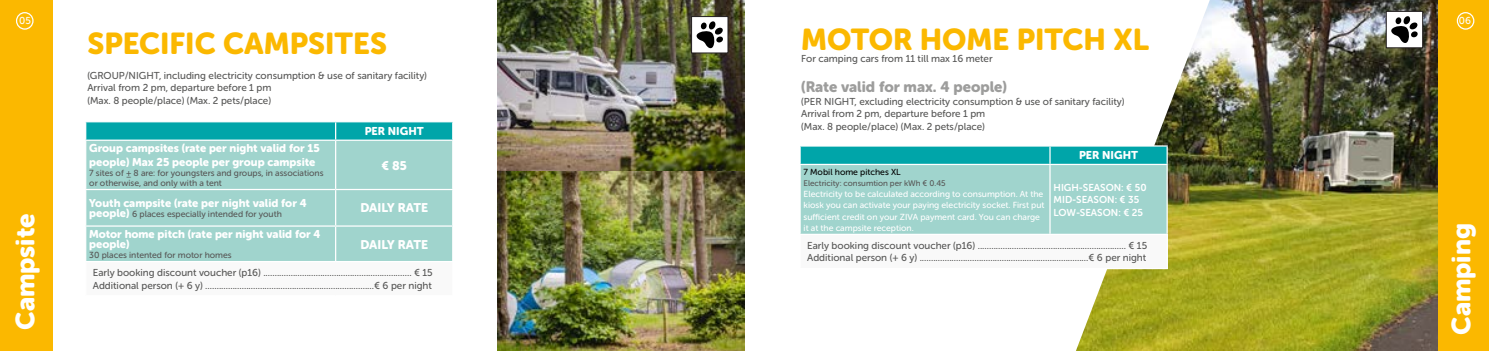
<style>
.page{position:relative;width:1489px;height:351px;background:#fff}
.page>*{position:absolute;margin:0;border:0;box-sizing:border-box;transform-origin:0 0}
.t1{font:30px "Museo Sans Rounded 900";color:#fbb800}
.t2{font:26.25px "Museo Sans Rounded 900";color:#fff}
.t3{font:15px "Museo Sans Rounded 900";color:#9d9d9c}
.t4{font:12.5px "Museo Sans Rounded 900";color:#fff}
.t5{font:11.25px/13.8px "Museo Sans Rounded 900";color:#fff}
.t6{font:10px/12.5px "Museo Sans Rounded 500";color:#575756}
.t7{font:10px/12.5px "Museo Sans Rounded 700";color:#fff}
.t8{font:10px "Museo Sans Rounded 500";color:#fff}
.t9{font:8.75px/11.2px "Museo Sans Rounded 500";color:#fff}
.t10{font:8.75px/10px "Museo Sans Rounded 500";color:#575756}
.t11{font:8.75px "Museo Sans Rounded 500";color:#000}
.t12{font:8.12px "Museo Sans Rounded 500";color:#575756}
.s1{font-family:"Museo Sans Rounded 900";font-size:11.25px;color:#fff}
</style>
<div class="page">
<img style="left:1076px;top:0;width:362px;height:351px">
<div style="left:86px;top:141px;width:366px;height:120px;background:#a0d4cd"></div>
<div style="left:86px;top:261px;width:367px;height:35px;background:#f9f9f9"></div>
<svg style="left:85px;top:122px;width:368px;height:18px;background:#0da9ad"></svg>
<hr style="left:335px;top:141px;width:1px;height:48px;background:#fff">
<hr style="left:85px;top:189px;width:250px;height:1px;background:#fff">
<hr style="left:335px;top:189px;width:118px;height:1px;background:#fff">
<hr style="left:335px;top:190px;width:1px;height:35px;background:#fff">
<hr style="left:85px;top:225px;width:250px;height:2px;background:#fff">
<hr style="left:335px;top:225px;width:118px;height:2px;background:#fff">
<hr style="left:335px;top:227px;width:1px;height:34px;background:#fff">
<hr style="left:85px;top:261px;width:250px;height:1px;background:#fff">
<hr style="left:335px;top:261px;width:118px;height:1px;background:#fff">
<hr style="left:452px;top:262px;width:1px;height:33px;background:#fff">
<hr style="left:85px;top:295px;width:250px;height:1px;background:#fff">
<hr style="left:335px;top:295px;width:118px;height:1px;background:#fff">
<img style="left:497px;top:0;width:247px;height:172px">
<img style="left:497px;top:172px;width:247px;height:179px">
<div style="left:0;top:0;width:53px;height:351px;background:#fbb800"></div>
<div style="left:16px;top:12px;width:18px;height:18px;border:1px solid #fff;border-radius:50%"></div>
<div style="left:800px;top:165px;width:366px;height:69px;background:#a0d4cd"></div>
<div style="left:800px;top:234px;width:367px;height:34px;background:#f9f9f9"></div>
<hr style="left:1049px;top:145px;width:118px;height:2px;background:#fff">
<svg style="left:800px;top:146px;width:367px;height:18px;background:#0da9ad"></svg>
<hr style="left:1049px;top:164px;width:118px;height:1px;background:#fff">
<hr style="left:1049px;top:165px;width:1px;height:69px;background:#fff">
<hr style="left:1166px;top:165px;width:1px;height:69px;background:#fff">
<hr style="left:799px;top:234px;width:250px;height:1px;background:#fff">
<hr style="left:1049px;top:234px;width:118px;height:1px;background:#fff">
<hr style="left:1166px;top:235px;width:1px;height:33px;background:#fff">
<hr style="left:1049px;top:268px;width:118px;height:1px;background:#fff">
<div style="left:1438px;top:0;width:50px;height:351px;background:#fbb800"></div>
<div style="left:1456px;top:12px;width:18px;height:18px;border:1px solid #fff;border-radius:50%"></div>
<div style="left:691px;top:16px;width:37px;height:37px;background:#fff;border:1px solid #231f20"></div>
<svg style="left:696px;top:21px;width:27px;height:28px"></svg>
<div style="left:1385px;top:11px;width:37px;height:37px;background:#fff;border:1px solid #231f20"></div>
<svg style="left:1391px;top:16px;width:26px;height:27px"></svg>
<p class="t8" style="left:19px;top:15px;width:13px">05</p>
<h2 class="t2" style="left:10px;top:330px;width:118px;rotate:-90deg">Campsite</h2>
<h1 class="t1" style="left:87px;top:26px;width:301px">SPECIFIC CAMPSITES</h1>
<p class="t6" style="left:87px;top:69px;width:341px">(GROUP/NIGHT, including electricity consumption &amp; use of sanitary facility)<br>Arrival from 2 pm, departure before 1 pm<br>(Max. 8 people/place) (Max. 2 pets/place)</p>
<p class="t5" style="left:89px;top:141px;width:232px">Group campsites (rate per night valid for 15 people) Max 25 people per group campsite</p>
<p class="t10" style="left:89px;top:168px;width:236px">7 sites of ± 8 are: for youngsters and groups, in associations or otherwise, and only with a tent</p>
<p class="t5" style="left:89px;top:196px;width:219px">Youth campsite (rate per night valid for 4</p>
<p class="t10" style="left:89px;top:209px;width:194px"><span class="s1">people)</span> 6 places especially intended for youth</p>
<p class="t5" style="left:364px;top:124px;width:61px">PER NIGHT</p>
<p class="t4" style="left:381px;top:158px;width:27px">€ 85</p>
<p class="t4" style="left:360px;top:201px;width:69px">DAILY RATE</p>
<p class="t5" style="left:89px;top:229px;width:233px;line-height:10px">Motor home pitch (rate per night valid for 4 people)</p>
<p class="t10" style="left:89px;top:250px;width:144px">30 places intented for motor homes</p>
<p class="t4" style="left:360px;top:237px;width:69px">DAILY RATE</p>
<p class="t6" style="left:93px;top:266px;width:341px">Early booking discount voucher (p16) ................................................................. € 15<br>Additional person (+ 6 y) ..........................................................................€ 6 per night</p>
<h1 class="t1" style="left:801px;top:22px;width:349px">MOTOR HOME PITCH XL</h1>
<p class="t6" style="left:801px;top:53px;width:193px">For camping cars from 11 till max 16 meter</p>
<h3 class="t3" style="left:801px;top:79px;width:207px">(Rate valid for max. 4 people)</h3>
<p class="t6" style="left:801px;top:95px;width:325px">(PER NIGHT, excluding electricity consumption &amp; use of sanitary facility)<br>Arrival from 2 pm, departure before 1 pm<br>(Max. 8 people/place) (Max. 2 pets/place)</p>
<p class="t5" style="left:1078px;top:149px;width:61px">PER NIGHT</p>
<p class="t11" style="left:803px;top:167px;width:99px">7 Mobil home pitches XL</p>
<p class="t12" style="left:803px;top:178px;width:144px">Electricity: consumtion per kWh € 0.45</p>
<p class="t9" style="left:803px;top:188px;width:242px">Electricity to be calculated according to consumption. At the kiosk you can activate your paying electricity socket. First put sufficient credit on your ZIVA payment card. You can charge it at the campsite reception.</p>
<p class="t7" style="left:1053px;top:181px;width:95px">HIGH-SEASON: € 50<br>MID-SEASON: € 35<br>LOW-SEASON: € 25</p>
<p class="t6" style="left:807px;top:239px;width:341px">Early booking discount voucher (p16) ................................................................. € 15<br>Additional person (+ 6 y) ..........................................................................€ 6 per night</p>
<p class="t8" style="left:1458px;top:15px;width:14px">06</p>
<h2 class="t2" style="left:1446px;top:334px;width:113px;rotate:-90deg">Camping</h2>
</div>
